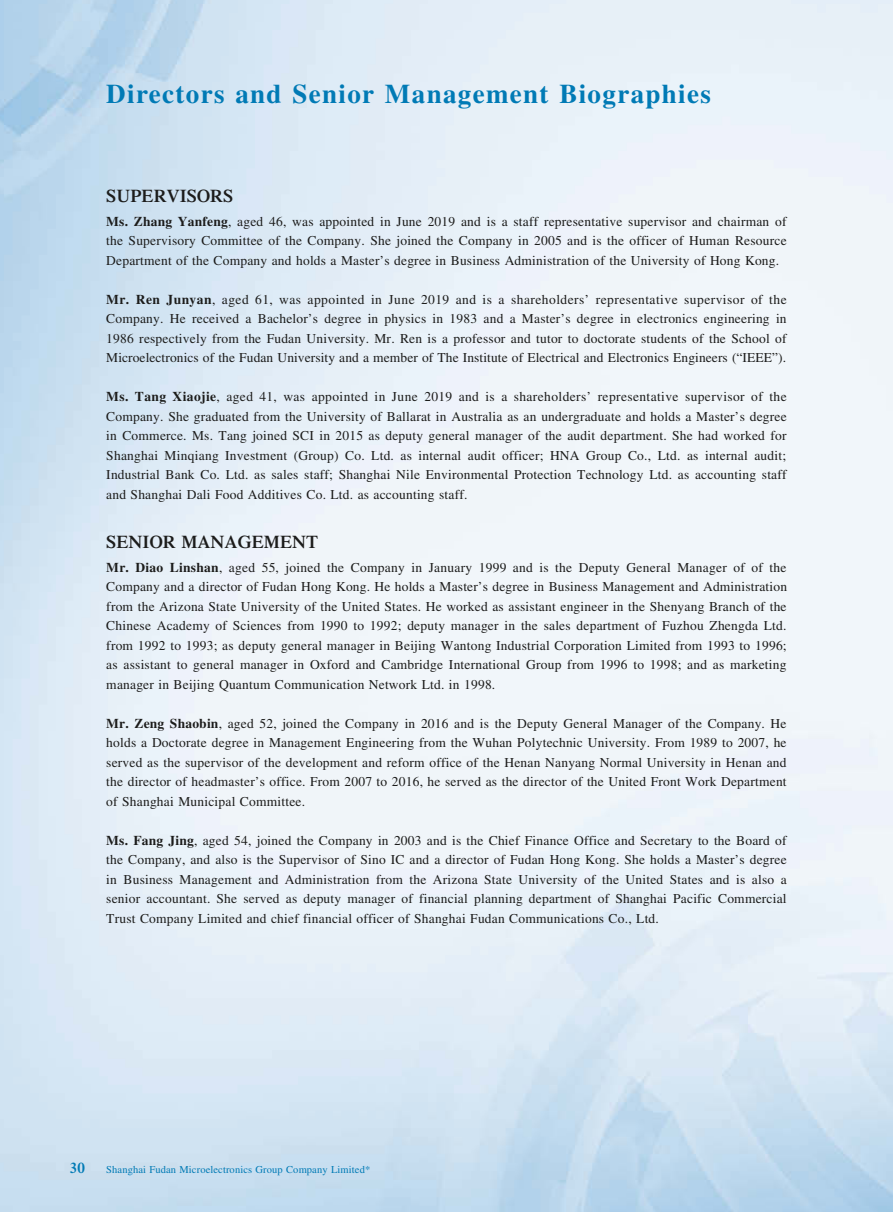
<style>
.page{position:relative;width:893px;height:1212px;background:#fff}
.page>*{position:absolute;margin:0;border:0;box-sizing:border-box;transform-origin:0 0}
.t1{font:700 27px "Times LT Std";letter-spacing:.05em;color:#007ab5}
.t2{font:600 18px "Times LT Std";letter-spacing:.005em;color:#1c1c1b}
.t3{font:600 15px "Times LT Std";color:#007ab5}
.t4{font:13.5px/19.5px "Times LT Std";letter-spacing:.015em;color:#1c1c1b;text-align:justify}
.t5{font:10.5px "Times LT Std";letter-spacing:.01em;color:#007ab5}
.s1{font-weight:700}
</style>
<div class="page">
<h1 class="t1" style="left:106px;top:78px;width:606px">Directors and Senior Management Biographies</h1>
<h2 class="t2" style="left:106px;top:185px;width:128px">SUPERVISORS</h2>
<p class="t4" style="left:106px;top:211px;width:682px"><span class="s1">Ms. Zhang Yanfeng</span>, aged 46, was appointed in June 2019 and is a staff representative supervisor and chairman of the Supervisory Committee of the Company. She joined the Company in 2005 and is the officer of Human Resource Department of the Company and holds a Master’s degree in Business Administration of the University of Hong Kong.</p>
<p class="t4" style="left:106px;top:289px;width:682px"><span class="s1">Mr. Ren Junyan</span>, aged 61, was appointed in June 2019 and is a shareholders’ representative supervisor of the Company. He received a Bachelor’s degree in physics in 1983 and a Master’s degree in electronics engineering in 1986 respectively from the Fudan University. Mr. Ren is a professor and tutor to doctorate students of the School of Microelectronics of the Fudan University and a member of The Institute of Electrical and Electronics Engineers (“IEEE”).</p>
<p class="t4" style="left:106px;top:387px;width:682px"><span class="s1">Ms. Tang Xiaojie</span>, aged 41, was appointed in June 2019 and is a shareholders’ representative supervisor of the Company. She graduated from the University of Ballarat in Australia as an undergraduate and holds a Master’s degree in Commerce. Ms. Tang joined SCI in 2015 as deputy general manager of the audit department. She had worked for Shanghai Minqiang Investment (Group) Co. Ltd. as internal audit officer; HNA Group Co., Ltd. as internal audit; Industrial Bank Co. Ltd. as sales staff; Shanghai Nile Environmental Protection Technology Ltd. as accounting staff and Shanghai Dali Food Additives Co. Ltd. as accounting staff.</p>
<h2 class="t2" style="left:106px;top:531px;width:213px">SENIOR MANAGEMENT</h2>
<p class="t4" style="left:106px;top:557px;width:682px"><span class="s1">Mr. Diao Linshan</span>, aged 55, joined the Company in January 1999 and is the Deputy General Manager of of the Company and a director of Fudan Hong Kong. He holds a Master’s degree in Business Management and Administration from the Arizona State University of the United States. He worked as assistant engineer in the Shenyang Branch of the Chinese Academy of Sciences from 1990 to 1992; deputy manager in the sales department of Fuzhou Zhengda Ltd. from 1992 to 1993; as deputy general manager in Beijing Wantong Industrial Corporation Limited from 1993 to 1996; as assistant to general manager in Oxford and Cambridge International Group from 1996 to 1998; and as marketing manager in Beijing Quantum Communication Network Ltd. in 1998.</p>
<p class="t4" style="left:106px;top:713px;width:682px"><span class="s1">Mr. Zeng Shaobin</span>, aged 52, joined the Company in 2016 and is the Deputy General Manager of the Company. He holds a Doctorate degree in Management Engineering from the Wuhan Polytechnic University. From 1989 to 2007, he served as the supervisor of the development and reform office of the Henan Nanyang Normal University in Henan and the director of headmaster’s office. From 2007 to 2016, he served as the director of the United Front Work Department of Shanghai Municipal Committee.</p>
<p class="t4" style="left:106px;top:830px;width:682px"><span class="s1">Ms. Fang Jing</span>, aged 54, joined the Company in 2003 and is the Chief Finance Office and Secretary to the Board of the Company, and also is the Supervisor of Sino IC and a director of Fudan Hong Kong. She holds a Master’s degree in Business Management and Administration from the Arizona State University of the United States and is also a senior accountant. She served as deputy manager of financial planning department of Shanghai Pacific Commercial Trust Company Limited and chief financial officer of Shanghai Fudan Communications Co., Ltd.</p>
<p class="t3" style="left:70px;top:1159px;width:17px">30</p>
<p class="t5" style="left:106px;top:1163px;width:265px">Shanghai Fudan Microelectronics Group Company Limited*</p>
</div>
